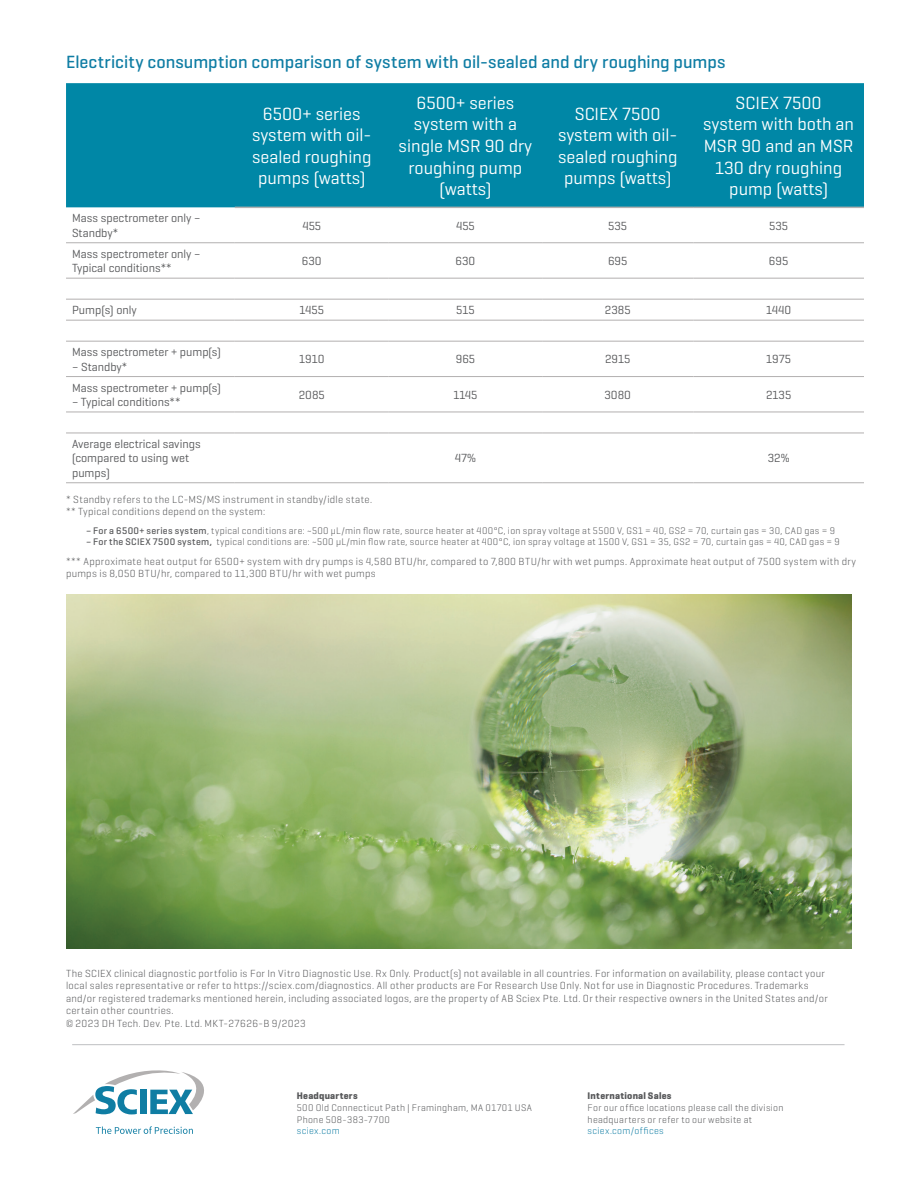
<style>
.page{position:relative;width:918px;height:1188px;background:#fff}
.page>*{position:absolute;margin:0;border:0;box-sizing:border-box;transform-origin:0 0}
.t1{font:18px/21.6px "Geogrotesque";color:#fff;text-align:center}
.t2{font:500 18px "Geogrotesque";color:#0f7da4}
.t3{font:12px/14.4px "Geogrotesque";color:#57585a}
.t4{font:300 10.5px/12.6px "Geogrotesque";letter-spacing:.03em;color:#57585a}
.t5{font:300 9.75px/11.7px "Geogrotesque";letter-spacing:.035em;color:#57585a}
.t6{font:700 9.75px "Geogrotesque";letter-spacing:.02em;color:#57585a}
.t7{font:300 9.75px "Geogrotesque";letter-spacing:.035em;color:#0f7da4}
.s1{font-weight:500}
</style>
<div class="page">
<div style="left:66px;top:83px;width:798px;height:124px;background:#0087a6"></div>
<hr style="left:66px;top:242px;width:169px;height:1px;background:#b2b0b0">
<hr style="left:235px;top:242px;width:154px;height:1px;background:#b2b0b0">
<hr style="left:66px;top:278px;width:169px;height:1px;background:#b2b0b0">
<hr style="left:235px;top:278px;width:154px;height:1px;background:#b2b0b0">
<hr style="left:389px;top:278px;width:153px;height:1px;background:#b2b0b0">
<hr style="left:542px;top:278px;width:151px;height:1px;background:#b2b0b0">
<hr style="left:693px;top:278px;width:171px;height:1px;background:#b2b0b0">
<hr style="left:235px;top:299px;width:154px;height:1px;background:#b2b0b0">
<hr style="left:389px;top:299px;width:153px;height:1px;background:#b2b0b0">
<hr style="left:542px;top:299px;width:151px;height:1px;background:#b2b0b0">
<hr style="left:693px;top:299px;width:171px;height:1px;background:#b2b0b0">
<hr style="left:235px;top:320px;width:154px;height:1px;background:#b2b0b0">
<hr style="left:389px;top:320px;width:153px;height:1px;background:#b2b0b0">
<hr style="left:542px;top:320px;width:151px;height:1px;background:#b2b0b0">
<hr style="left:693px;top:320px;width:171px;height:1px;background:#b2b0b0">
<hr style="left:66px;top:341px;width:169px;height:1px;background:#b2b0b0">
<hr style="left:235px;top:341px;width:154px;height:1px;background:#b2b0b0">
<hr style="left:389px;top:341px;width:153px;height:1px;background:#b2b0b0">
<hr style="left:542px;top:341px;width:151px;height:1px;background:#b2b0b0">
<hr style="left:693px;top:341px;width:171px;height:1px;background:#b2b0b0">
<hr style="left:66px;top:376px;width:169px;height:1px;background:#b2b0b0">
<hr style="left:235px;top:376px;width:154px;height:1px;background:#b2b0b0">
<hr style="left:389px;top:376px;width:153px;height:1px;background:#b2b0b0">
<hr style="left:542px;top:376px;width:151px;height:1px;background:#b2b0b0">
<hr style="left:693px;top:376px;width:171px;height:1px;background:#b2b0b0">
<hr style="left:66px;top:412px;width:169px;height:1px;background:#b2b0b0">
<hr style="left:235px;top:412px;width:154px;height:1px;background:#b2b0b0">
<hr style="left:389px;top:412px;width:153px;height:1px;background:#b2b0b0">
<hr style="left:542px;top:412px;width:151px;height:1px;background:#b2b0b0">
<hr style="left:693px;top:412px;width:171px;height:1px;background:#b2b0b0">
<hr style="left:66px;top:433px;width:169px;height:1px;background:#b2b0b0">
<hr style="left:235px;top:433px;width:154px;height:1px;background:#b2b0b0">
<hr style="left:389px;top:433px;width:153px;height:1px;background:#b2b0b0">
<hr style="left:542px;top:433px;width:151px;height:1px;background:#b2b0b0">
<hr style="left:693px;top:433px;width:171px;height:1px;background:#b2b0b0">
<hr style="left:66px;top:482px;width:169px;height:1px;background:#b2b0b0">
<hr style="left:235px;top:482px;width:154px;height:1px;background:#b2b0b0">
<hr style="left:389px;top:482px;width:153px;height:1px;background:#b2b0b0">
<hr style="left:542px;top:482px;width:151px;height:1px;background:#b2b0b0">
<hr style="left:693px;top:482px;width:171px;height:1px;background:#b2b0b0">
<hr style="left:66px;top:299px;width:169px;height:1px;background:#b2b0b0">
<hr style="left:66px;top:320px;width:169px;height:1px;background:#b2b0b0">
<hr style="left:235px;top:207px;width:154px;height:1px;background:#b2b0b0">
<hr style="left:389px;top:207px;width:153px;height:1px;background:#b2b0b0">
<hr style="left:542px;top:207px;width:151px;height:1px;background:#b2b0b0">
<hr style="left:693px;top:207px;width:171px;height:1px;background:#b2b0b0">
<hr style="left:389px;top:242px;width:153px;height:1px;background:#b2b0b0">
<hr style="left:542px;top:242px;width:151px;height:1px;background:#b2b0b0">
<hr style="left:693px;top:242px;width:171px;height:1px;background:#b2b0b0">
<svg style="left:73px;top:1070px;width:131px;height:44px"></svg>
<svg style="left:96px;top:1126px;width:97px;height:8px"></svg>
<hr style="left:72px;top:1044px;width:773px;height:1px;background:#bebfc2">
<img style="left:66px;top:594px;width:786px;height:355px">
<h1 class="t2" style="left:66px;top:50px;width:661px">Electricity consumption comparison of system with oil-sealed and dry roughing pumps</h1>
<h1 class="t1" style="left:252px;top:102px;width:121px">6500+ series system with oil&shy;sealed roughing pumps (watts)</h1>
<h1 class="t1" style="left:399px;top:91px;width:135px">6500+ series system with a single MSR 90 dry roughing pump (watts)</h1>
<h1 class="t1" style="left:558px;top:102px;width:121px">SCIEX 7500 system with oil&shy;sealed roughing pumps (watts)</h1>
<h1 class="t1" style="left:703px;top:91px;width:153px">SCIEX 7500<br>system with both an<br>MSR 90 and an MSR<br>130 dry roughing pump (watts)</h1>
<p class="t3" style="left:72px;top:211px;width:130px">Mass spectrometer only –<br>Standby*</p>
<p class="t3" style="left:302px;top:218px;width:20px">455</p>
<p class="t3" style="left:456px;top:218px;width:20px">455</p>
<p class="t3" style="left:608px;top:218px;width:21px">535</p>
<p class="t3" style="left:769px;top:218px;width:21px">535</p>
<p class="t3" style="left:72px;top:246px;width:130px">Mass spectrometer only –<br>Typical conditions**</p>
<p class="t3" style="left:302px;top:253px;width:21px">630</p>
<p class="t3" style="left:456px;top:253px;width:21px">630</p>
<p class="t3" style="left:608px;top:253px;width:21px">695</p>
<p class="t3" style="left:769px;top:253px;width:21px">695</p>
<p class="t3" style="left:72px;top:303px;width:66px">Pump(s) only</p>
<p class="t3" style="left:300px;top:303px;width:26px">1455</p>
<p class="t3" style="left:456px;top:303px;width:20px">515</p>
<p class="t3" style="left:605px;top:303px;width:27px">2385</p>
<p class="t3" style="left:766px;top:303px;width:27px">1440</p>
<p class="t3" style="left:72px;top:345px;width:150px">Mass spectrometer + pump(s)</p>
<p class="t3" style="left:72px;top:359px;width:57px">– Standby*</p>
<p class="t3" style="left:299px;top:352px;width:27px">1910</p>
<p class="t3" style="left:456px;top:352px;width:21px">965</p>
<p class="t3" style="left:605px;top:352px;width:27px">2915</p>
<p class="t3" style="left:766px;top:352px;width:26px">1975</p>
<p class="t3" style="left:72px;top:380px;width:150px">Mass spectrometer + pump(s)</p>
<p class="t3" style="left:72px;top:394px;width:110px">– Typical conditions**</p>
<p class="t3" style="left:72px;top:436px;width:130px">Average electrical savings (compared to using wet pumps)</p>
<p class="t3" style="left:299px;top:387px;width:28px">2085</p>
<p class="t3" style="left:453px;top:387px;width:26px">1145</p>
<p class="t3" style="left:605px;top:387px;width:28px">3080</p>
<p class="t3" style="left:766px;top:387px;width:27px">2135</p>
<p class="t3" style="left:455px;top:451px;width:23px">47%</p>
<p class="t3" style="left:768px;top:451px;width:23px">32%</p>
<p class="t4" style="left:66px;top:492px;width:308px">* Standby refers to the LC-MS/MS instrument in standby/idle state. ** Typical conditions depend on the system:</p>
<p class="t5" style="left:86px;top:524px;width:750px"><span class="s1">– For a 6500+ series system</span>, typical conditions are: ~500 μL/min flow rate, source heater at 400°C, ion spray voltage at 5500 V, GS1 = 40, GS2 = 70, curtain gas = 30, CAD gas = 9</p>
<p class="t5" style="left:86px;top:536px;width:755px"><span class="s1">– For the SCIEX 7500 system,</span> typical conditions are: ~500 μL/min flow rate, source heater at 400°C, ion spray voltage at 1500 V, GS1 = 35, GS2 = 70, curtain gas = 40, CAD gas = 9</p>
<p class="t4" style="left:66px;top:554px;width:792px">*** Approximate heat output for 6500+ system with dry pumps is 4,580 BTU/hr, compared to 7,800 BTU/hr with wet pumps. Approximate heat output of 7500 system with dry pumps is 8,050 BTU/hr, compared to 11,300 BTU/hr with wet pumps</p>
<p class="t4" style="left:66px;top:966px;width:763px">The SCIEX clinical diagnostic portfolio is For In Vitro Diagnostic Use. Rx Only. Product(s) not available in all countries. For information on availability, please contact your local sales representative or refer to https://sciex.com/diagnostics. All other products are For Research Use Only. Not for use in Diagnostic Procedures. Trademarks and/or registered trademarks mentioned herein, including associated logos, are the property of AB Sciex Pte. Ltd. Or their respective owners in the United States and/or certain other countries.<br>© 2023 DH Tech. Dev. Pte. Ltd. MKT-27626-B 9/2023</p>
<p class="t6" style="left:297px;top:1090px;width:62px">Headquarters</p>
<p class="t5" style="left:297px;top:1101px;width:237px">500 Old Connecticut Path | Framingham, MA 01701 USA<br>Phone 508-383-7700</p>
<p class="t7" style="left:297px;top:1125px;width:44px">sciex.com</p>
<p class="t6" style="left:588px;top:1090px;width:85px">International Sales</p>
<p class="t5" style="left:588px;top:1101px;width:198px">For our office locations please call the division headquarters or refer to our website at</p>
<p class="t7" style="left:588px;top:1125px;width:78px">sciex.com/offices</p>
</div>
